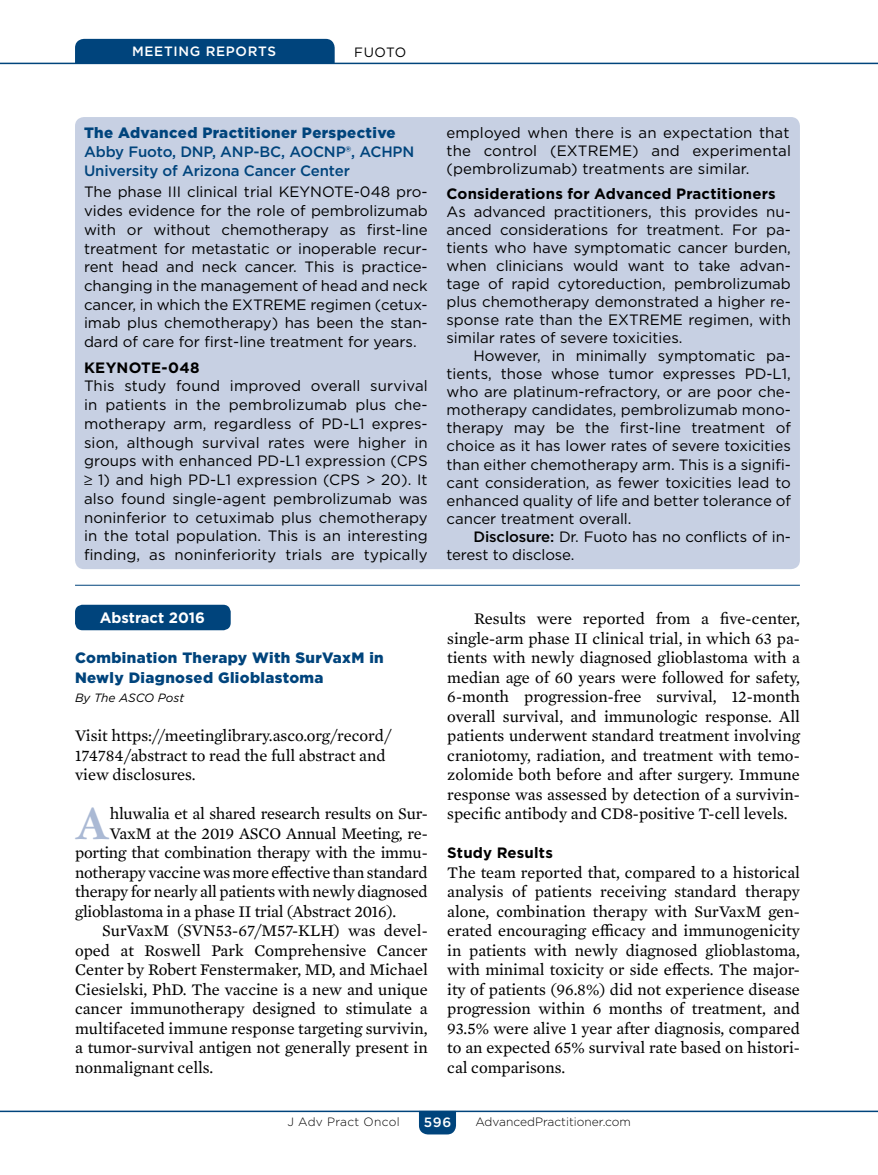
<style>
.page{position:relative;width:878px;height:1175px;background:#fff}
.page>*{position:absolute;margin:0;border:0;box-sizing:border-box;transform-origin:0 0}
.t1{font:700 44.7px "Hoefler Txt";color:#aab9d4}
.t2{font:16.5px/19.5px "Mercury Text G2";color:#000;text-align:justify}
.t3{font:15px/18px "Gotham";color:#000;text-align:justify}
.t4{font:900 15px/19.5px "Gotham";letter-spacing:.025em;color:#00447c}
.t5{font:500 15px/18.8px "Gotham";letter-spacing:-.01em;color:#00447c}
.t6{font:700 15px "Gotham";letter-spacing:.01em;color:#000}
.t7{font:700 15px "Gotham";color:#fff}
.t8{font:500 13.5px "Gotham";letter-spacing:.05em;color:#fff}
.t9{font:13.5px "Gotham";letter-spacing:.025em;color:#000}
.t10{font:300 12px "Gotham";color:#000}
.t11{font:300 12px "Gotham";letter-spacing:.025em;color:#000}
.t12{font:italic 12px "Gotham";letter-spacing:-.01em;color:#000}
.s1{font-weight:500}
</style>
<div class="page">
<hr style="left:0;top:1110px;width:878px;height:2px;background:#00447c">
<svg style="left:419px;top:1110px;width:37px;height:24px"></svg>
<hr style="left:0;top:63px;width:878px;height:1px;background:#00447c">
<div style="left:75px;top:39px;width:259px;height:24px;background:#00447c"></div>
<div style="left:75px;top:117px;width:725px;height:452px;background:#c7d0e3;border-radius:9px"></div>
<div style="left:75px;top:604px;width:156px;height:26px;background:#00447c;border-radius:8px"></div>
<hr style="left:75px;top:585px;width:725px;height:1px;background:#00447c">
<p class="t8" style="left:132px;top:43px;width:145px">MEETING REPORTS</p>
<p class="t9" style="left:354px;top:43px;width:54px">FUOTO</p>
<p class="t4" style="left:84px;top:123px;width:313px">The Advanced Practitioner Perspective</p>
<p class="t5" style="left:84px;top:142px;width:332px">Abby Fuoto, DNP, ANP-BC, AOCNP®, ACHPN<br>University of Arizona Cancer Center</p>
<p class="t3" style="left:84px;top:182px;width:345px;line-height:18.8px">The phase III clinical trial KEYNOTE-048 pro&shy;vides evidence for the role of pembrolizumab with or without chemotherapy as first-line treatment for metastatic or inoperable recur&shy;rent head and neck cancer. This is practice&shy;changing in the management of head and neck cancer, in which the EXTREME regimen (cetux&shy;imab plus chemotherapy) has been the stan&shy;dard of care for first-line treatment for years.</p>
<p class="t6" style="left:84px;top:357px;width:117px">KEYNOTE-048</p>
<p class="t3" style="left:84px;top:376px;width:345px;line-height:18.8px">This study found improved overall survival in patients in the pembrolizumab plus che&shy;motherapy arm, regardless of PD-L1 expres&shy;sion, although survival rates were higher in groups with enhanced PD-L1 expression (CPS ≥ 1) and high PD-L1 expression (CPS &gt; 20). It also found single-agent pembrolizumab was noninferior to cetuximab plus chemotherapy in the total population. This is an interesting finding, as noninferiority trials are typically</p>
<p class="t3" style="left:446px;top:123px;width:346px">employed when there is an expectation that the control (EXTREME) and experimental (pembrolizumab) treatments are similar.</p>
<p class="t6" style="left:446px;top:184px;width:331px">Considerations for Advanced Practitioners</p>
<p class="t3" style="left:446px;top:202px;width:346px">As advanced practitioners, this provides nu&shy;anced considerations for treatment. For pa&shy;tients who have symptomatic cancer burden, when clinicians would want to take advan&shy;tage of rapid cytoreduction, pembrolizumab plus chemotherapy demonstrated a higher re&shy;sponse rate than the EXTREME regimen, with similar rates of severe toxicities.</p>
<p class="t3" style="left:446px;top:346px;width:346px;text-indent:27px">However, in minimally symptomatic pa&shy;tients, those whose tumor expresses PD-L1, who are platinum-refractory, or are poor che&shy;motherapy candidates, pembrolizumab mono&shy;therapy may be the first-line treatment of choice as it has lower rates of severe toxicities than either chemotherapy arm. This is a signifi&shy;cant consideration, as fewer toxicities lead to enhanced quality of life and better tolerance of cancer treatment overall.</p>
<p class="t3" style="left:446px;top:527px;width:346px;text-indent:27px"><span class="s1">Disclosure:</span> Dr. Fuoto has no conflicts of in&shy;terest to disclose.</p>
<p class="t7" style="left:100px;top:607px;width:107px">Abstract 2016</p>
<p class="t4" style="left:75px;top:648px;width:310px">Combination Therapy With SurVaxM in<br>Newly Diagnosed Glioblastoma</p>
<p class="t12" style="left:75px;top:690px;width:111px">By The ASCO Post</p>
<p class="t2" style="left:75px;top:725px;width:317px;text-align:left">Visit https://meetinglibrary.asco.org/record/<br>174784/abstract to read the full abstract and view disclosures.</p>
<h1 class="t1" style="left:75px;top:796px;width:36px">A</h1>
<p class="t2" style="left:110px;top:803px;width:319px">hluwalia et al shared research results on Sur-</p>
<p class="t2" style="left:110px;top:822px;width:319px">VaxM at the 2019 ASCO Annual Meeting, re-</p>
<p class="t2" style="left:75px;top:842px;width:354px">porting that combination therapy with the immu-</p>
<p class="t2" style="left:75px;top:861px;width:354px">notherapy vaccine was more effective than standard</p>
<p class="t2" style="left:75px;top:881px;width:354px">therapy for nearly all patients with newly diagnosed</p>
<p class="t2" style="left:75px;top:900px;width:323px">glioblastoma in a phase II trial (Abstract 2016).</p>
<p class="t2" style="left:102px;top:920px;width:327px">SurVaxM (SVN53-67/M57-KLH) was devel-</p>
<p class="t2" style="left:75px;top:939px;width:354px">oped at Roswell Park Comprehensive Cancer</p>
<p class="t2" style="left:75px;top:959px;width:354px">Center by Robert Fenstermaker, MD, and Michael</p>
<p class="t2" style="left:75px;top:978px;width:354px">Ciesielski, PhD. The vaccine is a new and unique</p>
<p class="t2" style="left:75px;top:998px;width:354px">cancer immunotherapy designed to stimulate a</p>
<p class="t2" style="left:75px;top:1017px;width:354px">multifaceted immune response targeting survivin,</p>
<p class="t2" style="left:75px;top:1037px;width:354px">a tumor-survival antigen not generally present in</p>
<p class="t2" style="left:75px;top:1056px;width:140px">nonmalignant cells.</p>
<p class="t2" style="left:447px;top:608px;width:354px;text-indent:27px">Results were reported from a five-center, single-arm phase II clinical trial, in which 63 pa&shy;tients with newly diagnosed glioblastoma with a median age of 60 years were followed for safety, 6-month progression-free survival, 12-month overall survival, and immunologic response. All patients underwent standard treatment involving craniotomy, radiation, and treatment with temo&shy;zolomide both before and after surgery. Immune response was assessed by detection of a survivin&shy;specific antibody and CD8-positive T-cell levels.</p>
<p class="t6" style="left:447px;top:843px;width:107px">Study Results</p>
<p class="t2" style="left:447px;top:861px;width:354px">The team reported that, compared to a historical analysis of patients receiving standard therapy alone, combination therapy with SurVaxM gen&shy;erated encouraging efficacy and immunogenicity in patients with newly diagnosed glioblastoma, with minimal toxicity or side effects. The major&shy;ity of patients (96.8%) did not experience disease progression within 6 months of treatment, and 93.5% were alive 1 year after diagnosis, compared to an expected 65% survival rate based on histori&shy;cal comparisons.</p>
<p class="t11" style="left:287px;top:1114px;width:114px">J Adv Pract Oncol</p>
<p class="t8" style="left:424px;top:1113px;width:29px">596</p>
<p class="t10" style="left:475px;top:1114px;width:157px">AdvancedPractitioner.com</p>
</div>
